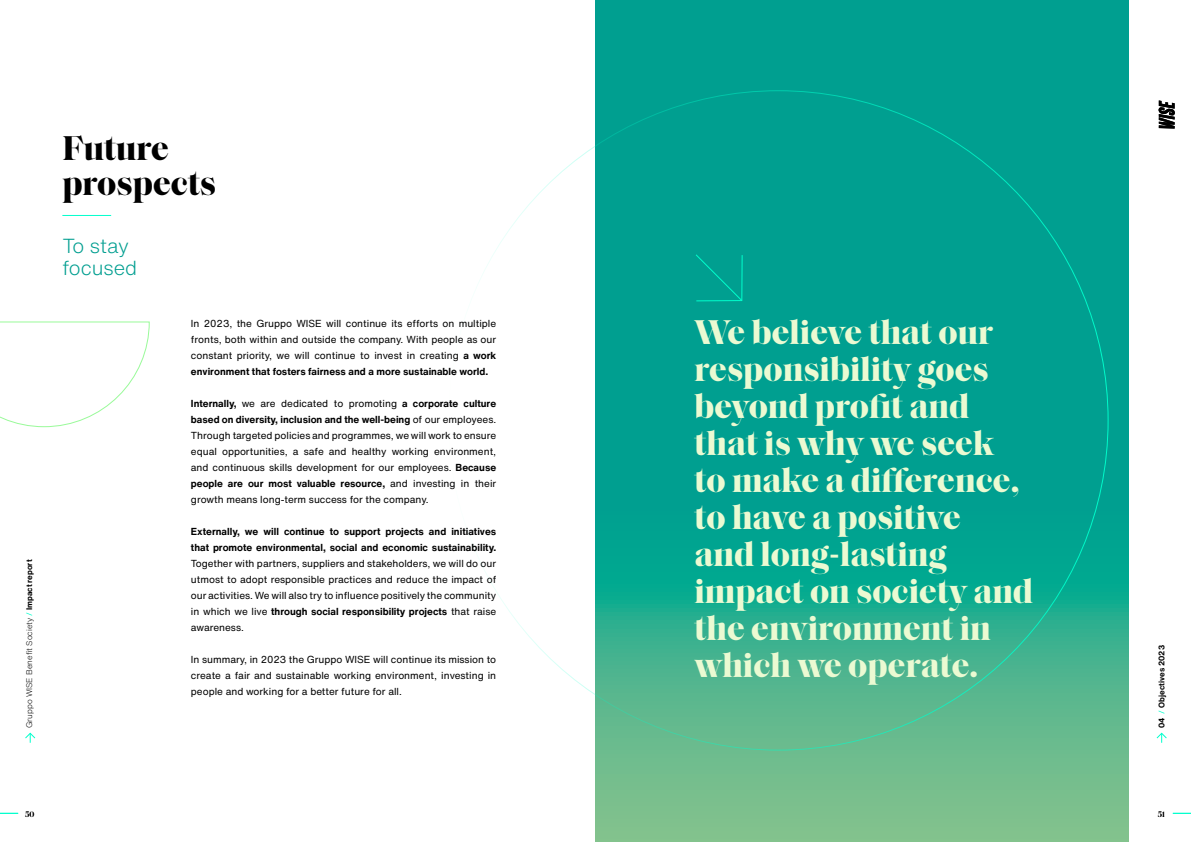
<style>
.page{position:relative;width:1191px;height:842px;background:#fff}
.page>*{position:absolute;margin:0;border:0;box-sizing:border-box;transform-origin:0 0}
.t1{font:700 35px/37px "Saol Display";color:#ebfad2}
.t2{font:700 35px/35px "Saol Display";color:#000}
.t3{font:300 20px/22px "Helvetica Now Text";color:#009e90}
.t4{font:10px/16px "Helvetica Now Text";color:#000;text-align:justify}
.t5{font:700 10px/16px "Helvetica Now Text";color:#000}
.t6{font:300 8px "Helvetica Now Text";color:#000}
.t7{font:700 8px "Helvetica Now Text";color:#000}
.t8{font:500 8px "Saol Display";color:#000}
.s1{font-weight:400;color:#00ffcd}
.s2{font-weight:700}
</style>
<div class="page">
<svg style="left:25px;top:733px;width:11px;height:10px"></svg>
<svg style="left:1156px;top:733px;width:11px;height:10px"></svg>
<svg style="left:0;top:813px;width:18px;height:1px"></svg>
<svg style="left:1172px;top:813px;width:19px;height:1px"></svg>
<svg style="left:1158px;top:100px;width:16px;height:29px"></svg>
<svg style="left:0;top:321px;width:150px;height:106px"></svg>
<hr style="left:62px;top:215px;width:49px;height:1px;background:#00ffcd">
<svg style="left:595px;top:0;width:533px;height:842px;background:#1aa78f"></svg>
<svg style="left:694px;top:253px;width:49px;height:49px;background:#00a593"></svg>
<h1 class="t2" style="left:62px;top:128px;width:155px">Future prospects</h1>
<h2 class="t3" style="left:62px;top:234px;width:76px">To stay focused</h2>
<p class="t6" style="left:23px;top:728px;width:170px;rotate:-90deg">Gruppo WISE Benefit Society <span class="s1">/</span> <span class="s2">Impact report</span></p>
<p class="t4" style="left:191px;top:315px;width:307px">In 2023, the Gruppo WISE will continue its efforts on multiple fronts, both within and outside the company. With people as our constant priority, we will continue to invest in creating <span class="s2">a work environment that fosters fairness and a more sustainable world.</span></p>
<p class="t4" style="left:191px;top:395px;width:307px"><span class="s2">Internally,</span> we are dedicated to promoting <span class="s2">a corporate culture based on diversity, inclusion and the well-being</span> of our employees.<br>Through targeted policies and programmes, we will work to ensure equal opportunities, a safe and healthy working environment, and continuous skills development for our employees. <span class="s2">Because people are our most valuable resource,</span> and investing in their growth means long-term success for the company.</p>
<p class="t5" style="left:191px;top:523px;width:307px">Externally, we will continue to support projects and initiatives that promote environmental, social and economic sustainability.</p>
<p class="t4" style="left:191px;top:555px;width:307px">Together with partners, suppliers and stakeholders, we will do our utmost to adopt responsible practices and reduce the impact of our activities. We will also try to influence positively the community in which we live <span class="s2">through social responsibility projects</span> that raise awareness.</p>
<p class="t4" style="left:191px;top:651px;width:307px">In summary, in 2023 the Gruppo WISE will continue its mission to create a fair and sustainable working environment, investing in people and working for a better future for all.</p>
<h1 class="t1" style="left:694px;top:311px;width:340px">We believe that our responsibility goes beyond profit and that is why we seek to make a difference, to have a positive<br>and long-lasting impact on society and the environment in which we operate.</h1>
<p class="t7" style="left:1155px;top:728px;width:85px;rotate:-90deg">04 <span class="s1">/</span> Objectives 2023</p>
<p class="t8" style="left:25px;top:808px;width:11px">50</p>
<p class="t8" style="left:1157px;top:808px;width:8px">51</p>
</div>
